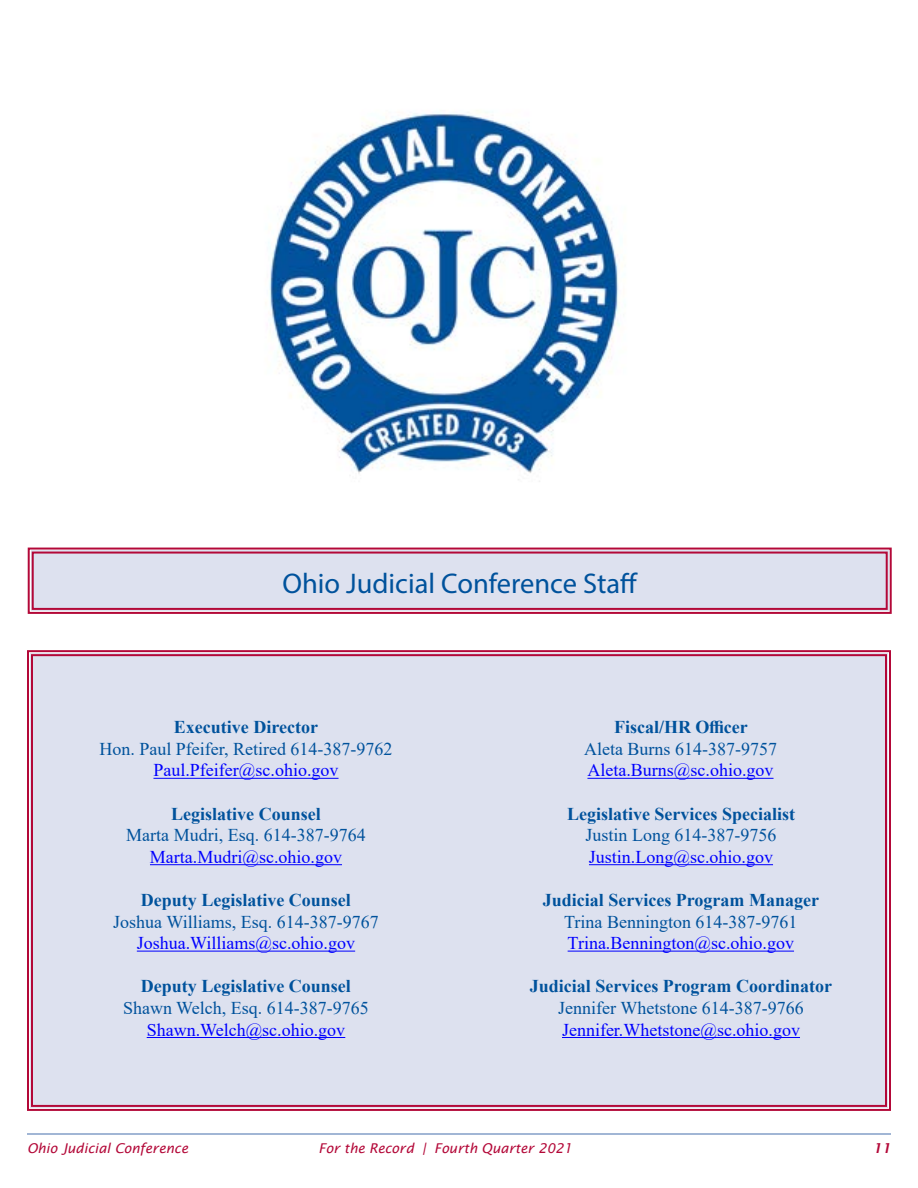
<style>
.page{position:relative;width:918px;height:1188px;background:#fff}
.page>*{position:absolute;margin:0;border:0;box-sizing:border-box;transform-origin:0 0}
.t1{font:28.5px "Myriad Pro";color:#00529c}
.t2{font:18px "Times New Roman";color:#00529c}
.t3{font:18px "Times New Roman";color:#00f}
.t4{font:700 18px "Times New Roman";color:#00529c}
.t5{font:italic 13.5px "Lucida Sans";color:#b30838}
.t6{font:italic 600 13.5px "Lucida Sans";color:#b30838}
</style>
<div class="page">
<hr style="left:27px;top:1134px;width:864px;height:1px;background:#456ead">
<div style="left:27px;top:650px;width:864px;height:461px;background:#dde1ef"></div>
<div style="left:31px;top:654px;width:856px;height:453px;border:2px solid #b30838"></div>
<svg style="left:27px;top:547px;width:865px;height:67px"></svg>
<div style="left:32px;top:552px;width:856px;height:58px;border:2px solid #b30838"></div>
<img style="left:268px;top:110px;width:352px;height:372px">
<h1 class="t1" style="left:282px;top:566px;width:357px">Ohio Judicial Conference Staff</h1>
<p class="t4" style="left:174px;top:714px;width:146px">Executive Director</p>
<p class="t2" style="left:99px;top:736px;width:295px">Hon. Paul Pfeifer, Retired 614-387-9762</p>
<p class="t3" style="left:153px;top:758px;width:187px">Paul.Pfeifer@sc.ohio.gov</p>
<p class="t4" style="left:171px;top:801px;width:151px">Legislative Counsel</p>
<p class="t2" style="left:126px;top:822px;width:241px">Marta Mudri, Esq. 614-387-9764</p>
<p class="t3" style="left:150px;top:844px;width:194px">Marta.Mudri@sc.ohio.gov</p>
<p class="t4" style="left:141px;top:887px;width:212px">Deputy Legislative Counsel</p>
<p class="t2" style="left:113px;top:909px;width:267px">Joshua Williams, Esq. 614-387-9767</p>
<p class="t3" style="left:137px;top:930px;width:220px">Joshua.Williams@sc.ohio.gov</p>
<p class="t4" style="left:141px;top:973px;width:212px">Deputy Legislative Counsel</p>
<p class="t2" style="left:123px;top:995px;width:247px">Shawn Welch, Esq. 614-387-9765</p>
<p class="t3" style="left:147px;top:1017px;width:200px">Shawn.Welch@sc.ohio.gov</p>
<p class="t4" style="left:614px;top:714px;width:135px">Fiscal/HR Officer</p>
<p class="t2" style="left:584px;top:736px;width:194px">Aleta Burns 614-387-9757</p>
<p class="t3" style="left:587px;top:758px;width:188px">Aleta.Burns@sc.ohio.gov</p>
<p class="t4" style="left:567px;top:801px;width:229px">Legislative Services Specialist</p>
<p class="t2" style="left:586px;top:822px;width:192px">Justin Long 614-387-9756</p>
<p class="t3" style="left:589px;top:844px;width:186px">Justin.Long@sc.ohio.gov</p>
<p class="t4" style="left:543px;top:887px;width:278px">Judicial Services Program Manager</p>
<p class="t2" style="left:564px;top:909px;width:235px">Trina Bennington 614-387-9761</p>
<p class="t3" style="left:568px;top:930px;width:228px">Trina.Bennington@sc.ohio.gov</p>
<p class="t4" style="left:530px;top:973px;width:304px">Judicial Services Program Coordinator</p>
<p class="t2" style="left:558px;top:995px;width:247px">Jennifer Whetstone 614-387-9766</p>
<p class="t3" style="left:562px;top:1017px;width:240px">Jennifer.Whetstone@sc.ohio.gov</p>
<p class="t5" style="left:27px;top:1140px;width:163px">Ohio Judicial Conference</p>
<p class="t5" style="left:319px;top:1140px;width:255px">For the Record | Fourth Quarter 2021</p>
<p class="t6" style="left:873px;top:1140px;width:19px">11</p>
</div>
